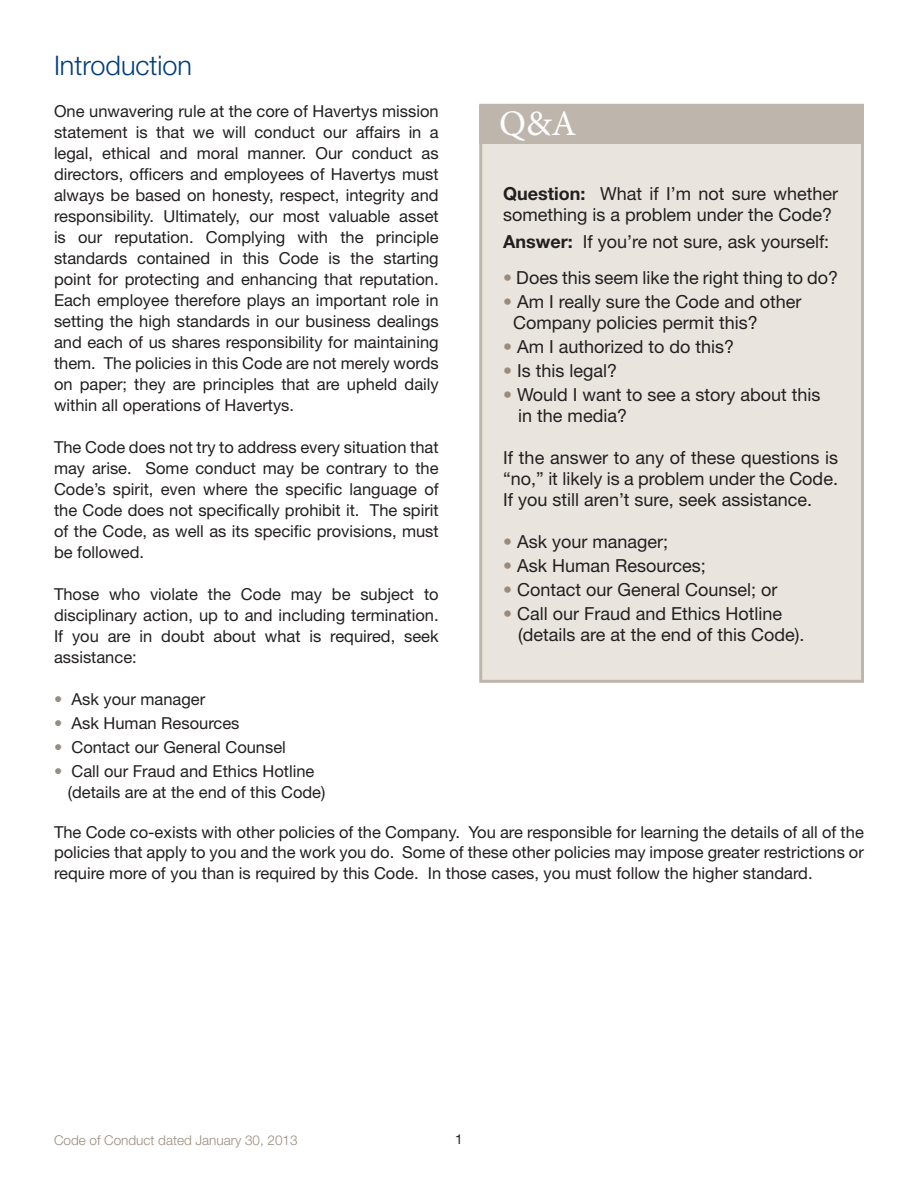
<style>
.page{position:relative;width:918px;height:1188px;background:#fff}
.page>*{position:absolute;margin:0;border:0;box-sizing:border-box;transform-origin:0 0}
.t1{font:36px "Minion Pro";color:#fff}
.t2{font:300 27px "Helvetica Neue";color:#013d7d}
.t3{font:18px/21px "Helvetica Neue";color:#231f20}
.t4{font:16.5px/21px "Helvetica Neue";color:#231f20;text-align:justify}
.t5{font:300 13.5px "Helvetica Neue";color:#998b7d}
.t6{font:13.5px "Helvetica Neue";color:#231f20}
.s1{color:#998b7d}
.s2{font-weight:700}
</style>
<div class="page">
<div style="left:479px;top:104px;width:385px;height:579px;background:#e9e5de;border:3px solid #beb6ad"></div>
<div style="left:479px;top:106px;width:385px;height:38px;background:#beb6ad"></div>
<h2 class="t2" style="left:54px;top:49px;width:140px">Introduction</h2>
<p class="t4" style="left:54px;top:100px;width:386px">One unwavering rule at the core of Havertys mission statement is that we will conduct our affairs in a legal, ethical and moral manner. Our conduct as directors, officers and employees of Havertys must always be based on honesty, respect, integrity and responsibility. Ultimately, our most valuable asset is our reputation. Complying with the principle standards contained in this Code is the starting point for protecting and enhancing that reputation.<br>Each employee therefore plays an important role in setting the high standards in our business dealings and each of us shares responsibility for maintaining them. The policies in this Code are not merely words on paper; they are principles that are upheld daily within all operations of Havertys.</p>
<p class="t4" style="left:54px;top:436px;width:386px">The Code does not try to address every situation that may arise. Some conduct may be contrary to the Code’s spirit, even where the specific language of the Code does not specifically prohibit it. The spirit of the Code, as well as its specific provisions, must be followed.</p>
<p class="t4" style="left:54px;top:583px;width:386px">Those who violate the Code may be subject to disciplinary action, up to and including termination.<br>If you are in doubt about what is required, seek assistance:</p>
<p class="t4" style="left:54px;top:688px;width:153px"><span class="s1">•</span> Ask your manager</p>
<p class="t4" style="left:54px;top:712px;width:187px"><span class="s1">•</span> Ask Human Resources</p>
<p class="t4" style="left:54px;top:736px;width:233px"><span class="s1">•</span> Contact our General Counsel</p>
<p class="t4" style="left:68px;top:760px;width:259px;text-indent:-14px"><span class="s1">•</span> Call our Fraud and Ethics Hotline (details are at the end of this Code)</p>
<h1 class="t1" style="left:499px;top:100px;width:79px">Q&amp;A</h1>
<p class="t3" style="left:503px;top:183px;width:336px"><span class="s2">Question:</span> What if I’m not sure whether something is a problem under the Code?</p>
<p class="t3" style="left:503px;top:231px;width:328px"><span class="s2">Answer:</span> If you’re not sure, ask yourself:</p>
<p class="t3" style="left:503px;top:267px;width:336px"><span class="s1">•</span> Does this seem like the right thing to do?</p>
<p class="t3" style="left:513px;top:291px;width:290px;text-indent:-10px"><span class="s1">•</span> Am I really sure the Code and other<br>Company policies permit this?</p>
<p class="t3" style="left:503px;top:336px;width:233px"><span class="s1">•</span> Am I authorized to do this?</p>
<p class="t3" style="left:503px;top:360px;width:116px"><span class="s1">•</span> Is this legal?</p>
<p class="t3" style="left:518px;top:384px;width:304px;text-indent:-15px"><span class="s1">•</span> Would I want to see a story about this in the media?</p>
<p class="t3" style="left:503px;top:447px;width:336px;text-align:justify">If the answer to any of these questions is “no,” it likely is a problem under the Code.<br>If you still aren’t sure, seek assistance.</p>
<p class="t3" style="left:503px;top:531px;width:167px"><span class="s1">•</span> Ask your manager;</p>
<p class="t3" style="left:503px;top:555px;width:204px"><span class="s1">•</span> Ask Human Resources;</p>
<p class="t3" style="left:503px;top:579px;width:276px"><span class="s1">•</span> Contact our General Counsel; or</p>
<p class="t3" style="left:518px;top:603px;width:288px;text-indent:-15px"><span class="s1">•</span> Call our Fraud and Ethics Hotline (details are at the end of this Code).</p>
<p class="t4" style="left:54px;top:822px;width:811px;line-height:19.5px">The Code co-exists with other policies of the Company. You are responsible for learning the details of all of the policies that apply to you and the work you do. Some of these other policies may impose greater restrictions or</p>
<p class="t4" style="left:54px;top:862px;width:760px">require more of you than is required by this Code. In those cases, you must follow the higher standard.</p>
<p class="t5" style="left:54px;top:1132px;width:245px">Code of Conduct dated January 30, 2013</p>
<p class="t6" style="left:455px;top:1131px;width:9px">1</p>
</div>
